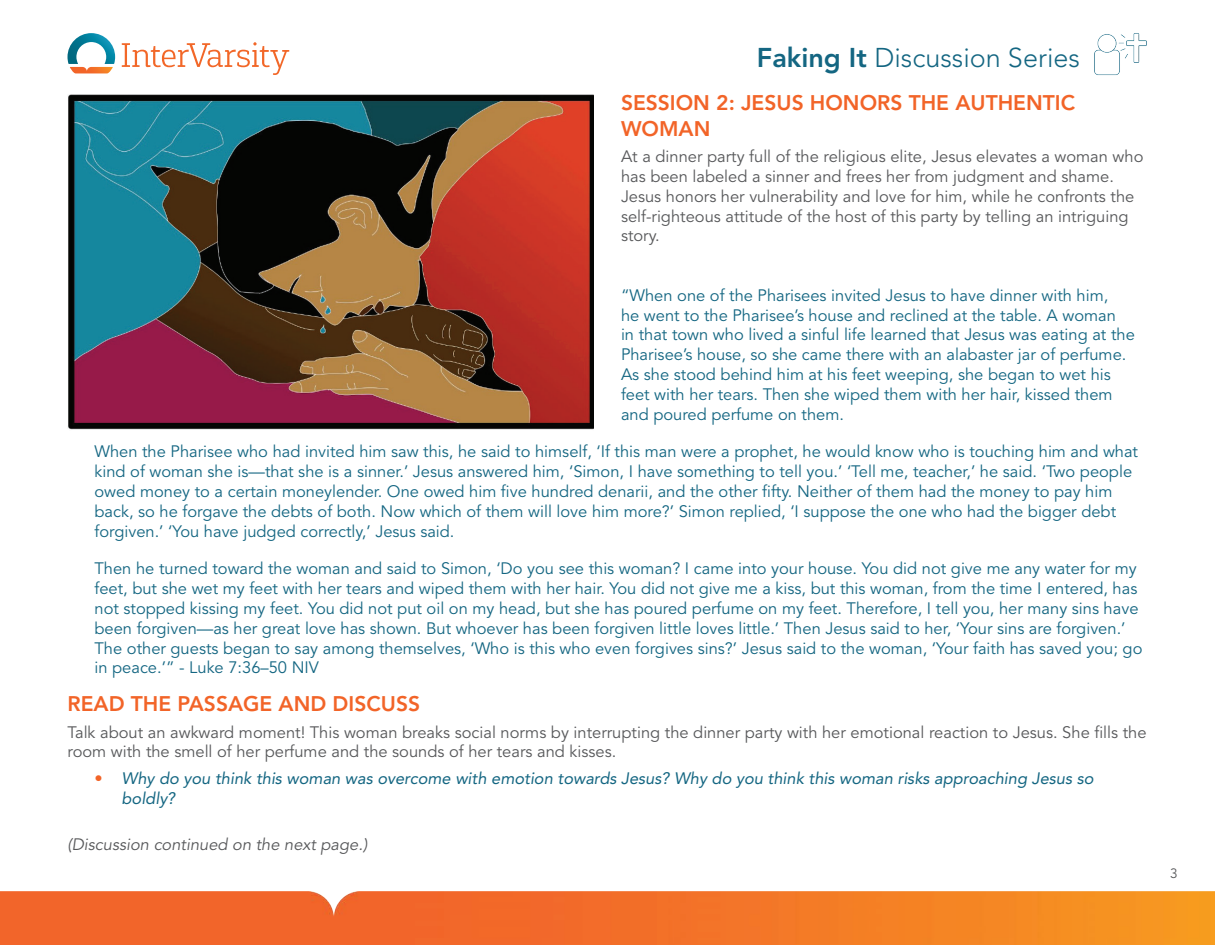
<style>
.page{position:relative;width:1215px;height:945px;background:#fff}
.page>*{position:absolute;margin:0;border:0;box-sizing:border-box;transform-origin:0 0}
.t1{font:300 27px "Avenir LT Std";color:#146682}
.t2{font:800 21px/25.2px "Avenir LT Std";color:#f26428}
.t3{font:16.5px/19.8px "Avenir LT Std";color:#146682}
.t4{font:16.5px/19.8px "Avenir LT Std";color:#57585a}
.t5{font:italic 16.5px/19.8px "Avenir LT Std";color:#146682}
.t6{font:italic 16.5px "Avenir LT Std";color:#57585a}
.t7{font:13.5px "Avenir LT Std";color:#57585a}
.s1{font-weight:800}
.s2{font-style:normal;color:#f26428}
</style>
<div class="page">
<svg style="left:68px;top:33px;width:47px;height:40px"></svg>
<svg style="left:122px;top:42px;width:167px;height:33px"></svg>
<img style="left:0;top:891px;width:1215px;height:54px">
<img style="left:1094px;top:33px;width:53px;height:43px">
<img style="left:68px;top:94px;width:526px;height:336px">
<h1 class="t1" style="left:757px;top:42px;width:325px"><span class="s1">Faking It</span> Discussion Series</h1>
<p class="t2" style="left:621px;top:91px;width:456px">SESSION 2: JESUS HONORS THE AUTHENTIC<br>WOMAN</p>
<p class="t4" style="left:621px;top:147px;width:524px">At a dinner party full of the religious elite, Jesus elevates a woman who has been labeled a sinner and frees her from judgment and shame.<br>Jesus honors her vulnerability and love for him, while he confronts the self-righteous attitude of the host of this party by telling an intriguing story.</p>
<p class="t3" style="left:621px;top:286px;width:515px">“When one of the Pharisees invited Jesus to have dinner with him,<br>he went to the Pharisee’s house and reclined at the table. A woman<br>in that town who lived a sinful life learned that Jesus was eating at the Pharisee’s house, so she came there with an alabaster jar of perfume.<br>As she stood behind him at his feet weeping, she began to wet his feet with her tears. Then she wiped them with her hair, kissed them and poured perfume on them.</p>
<p class="t3" style="left:95px;top:442px;width:1045px">When the Pharisee who had invited him saw this, he said to himself, ‘If this man were a prophet, he would know who is touching him and what kind of woman she is—that she is a sinner.’ Jesus answered him, ‘Simon, I have something to tell you.’ ‘Tell me, teacher,’ he said. ‘Two people owed money to a certain moneylender. One owed him five hundred denarii, and the other fifty. Neither of them had the money to pay him back, so he forgave the debts of both. Now which of them will love him more?’ Simon replied, ‘I suppose the one who had the bigger debt forgiven.’ ‘You have judged correctly,’ Jesus said.</p>
<p class="t3" style="left:95px;top:559px;width:1049px">Then he turned toward the woman and said to Simon, ‘Do you see this woman? I came into your house. You did not give me any water for my feet, but she wet my feet with her tears and wiped them with her hair. You did not give me a kiss, but this woman, from the time I entered, has not stopped kissing my feet. You did not put oil on my head, but she has poured perfume on my feet. Therefore, I tell you, her many sins have been forgiven—as her great love has shown. But whoever has been forgiven little loves little.’ Then Jesus said to her, ‘Your sins are forgiven.’ The other guests began to say among themselves, ‘Who is this who even forgives sins?’ Jesus said to the woman, ‘Your faith has saved you; go in peace.’” - Luke 7:36–50 NIV</p>
<p class="t2" style="left:68px;top:691px;width:354px">READ THE PASSAGE AND DISCUSS</p>
<p class="t4" style="left:68px;top:723px;width:1081px">Talk about an awkward moment! This woman breaks social norms by interrupting the dinner party with her emotional reaction to Jesus. She fills the room with the smell of her perfume and the sounds of her tears and kisses.</p>
<p class="t5" style="left:121px;top:769px;width:974px;text-indent:-27px"><span class="s2">•</span> Why do you think this woman was overcome with emotion towards Jesus? Why do you think this woman risks approaching Jesus so boldly?</p>
<p class="t6" style="left:67px;top:835px;width:301px">(Discussion continued on the next page.)</p>
<p class="t7" style="left:1170px;top:866px;width:9px">3</p>
</div>
